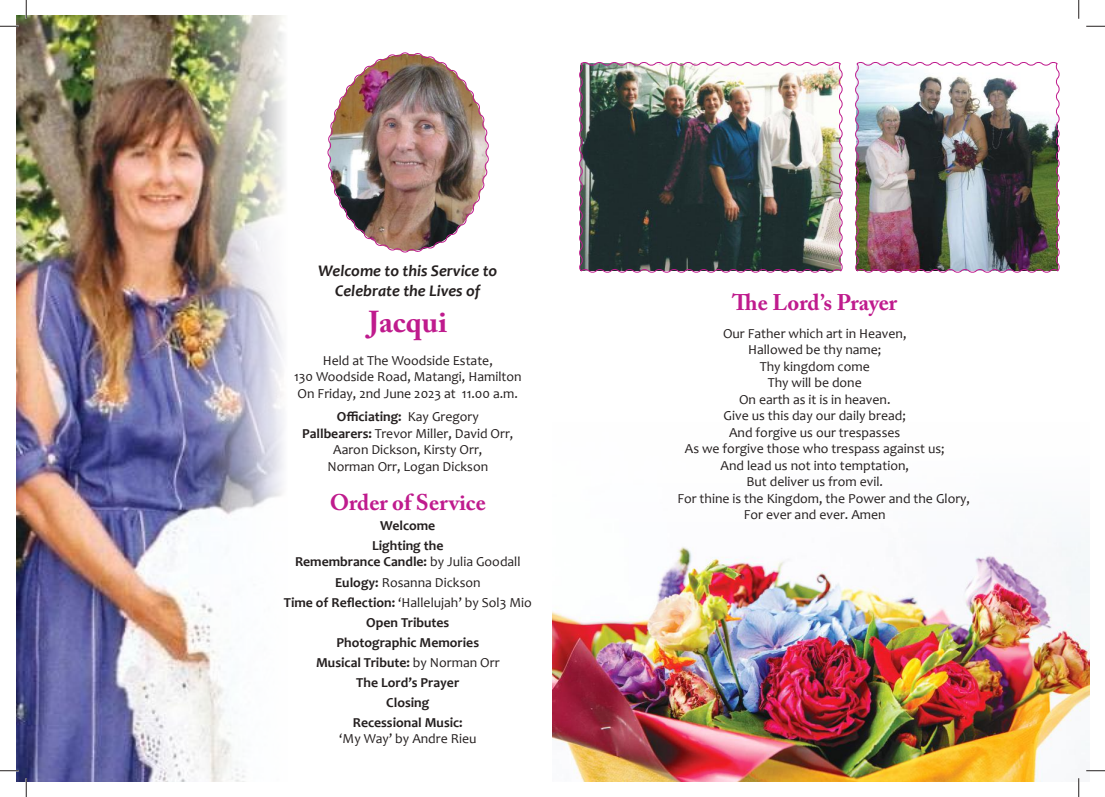
<style>
.page{position:relative;width:1105px;height:797px;background:#fff}
.page>*{position:absolute;margin:0;border:0;box-sizing:border-box;transform-origin:0 0}
.t1{font:700 30px "Adobe Caslon Pro";color:#bf1b8d}
.t2{font:700 22.5px "Adobe Caslon Pro";color:#bf1b8d}
.t3{font:italic 700 16.25px/19.5px "Candara";color:#241f1f;text-align:center}
.t4{font:13.75px/16.5px "Candara";color:#241f1f;text-align:center}
.t5{font:700 13.75px/20px "Candara";color:#241f1f;text-align:center}
.s1{font-weight:700}
.s2{font-weight:400}
</style>
<div class="page">
<img style="left:552px;top:541px;width:537px;height:240px">
<img style="left:16px;top:16px;width:268px;height:765px">
<img style="left:327px;top:52px;width:162px;height:200px">
<img style="left:579px;top:62px;width:264px;height:211px">
<img style="left:855px;top:62px;width:205px;height:211px">
<svg style="left:0;top:25px;width:19px;height:2px"></svg>
<svg style="left:1086px;top:25px;width:19px;height:2px"></svg>
<svg style="left:0;top:770px;width:19px;height:1px"></svg>
<svg style="left:1086px;top:770px;width:19px;height:1px"></svg>
<svg style="left:25px;top:0;width:2px;height:19px"></svg>
<svg style="left:25px;top:778px;width:2px;height:19px"></svg>
<svg style="left:1078px;top:0;width:1px;height:19px"></svg>
<svg style="left:1078px;top:778px;width:1px;height:19px"></svg>
<p class="t3" style="left:318px;top:261px;width:181px">Welcome to this Service to<br>Celebrate the Lives of</p>
<h1 class="t1" style="left:369px;top:304px;width:80px">Jacqui</h1>
<p class="t4" style="left:294px;top:352px;width:229px">Held at The Woodside Estate,<br>130 Woodside Road, Matangi, Hamilton<br>On Friday, 2nd June 2023 at 11.00 a.m.</p>
<p class="t4" style="left:302px;top:408px;width:213px"><span class="s1">Officiating:</span> Kay Gregory<br><span class="s1">Pallbearers:</span> Trevor Miller, David Orr,<br>Aaron Dickson, Kirsty Orr,<br>Norman Orr, Logan Dickson</p>
<h2 class="t2" style="left:330px;top:489px;width:158px">Order of Service</h2>
<p class="t5" style="left:372px;top:515px;width:73px">Welcome<br>Lighting the</p>
<p class="t5" style="left:284px;top:552px;width:249px">Remembrance Candle: <span class="s2">by Julia Goodall<br></span>Eulogy: <span class="s2">Rosanna Dickson<br></span>Time of Reflection: <span class="s2">‘Hallelujah’ by Sol3 Mio<br></span>Open Tributes<br>Photographic Memories<br>Musical Tribute: <span class="s2">by Norman Orr<br></span>The Lord’s Prayer<br>Closing<br>Recessional Music:</p>
<p class="t4" style="left:339px;top:730px;width:139px">‘My Way’ by Andre Rieu</p>
<h2 class="t2" style="left:732px;top:289px;width:166px">The Lord’s Prayer</h2>
<p class="t4" style="left:723px;top:325px;width:185px">Our Father which art in Heaven,</p>
<p class="t4" style="left:748px;top:341px;width:135px">Hallowed be thy name;</p>
<p class="t4" style="left:760px;top:358px;width:112px">Thy kingdom come</p>
<p class="t4" style="left:768px;top:374px;width:96px">Thy will be done</p>
<p class="t4" style="left:739px;top:391px;width:153px">On earth as it is in heaven.</p>
<p class="t4" style="left:724px;top:407px;width:184px">Give us this day our daily bread;</p>
<p class="t4" style="left:729px;top:424px;width:173px">And forgive us our trespasses</p>
<p class="t4" style="left:685px;top:440px;width:261px">As we forgive those who trespass against us;</p>
<p class="t4" style="left:721px;top:457px;width:190px">And lead us not into temptation,</p>
<p class="t4" style="left:746px;top:473px;width:138px">But deliver us from evil.</p>
<p class="t4" style="left:677px;top:490px;width:294px">For thine is the Kingdom, the Power and the Glory,</p>
<p class="t4" style="left:744px;top:506px;width:143px">For ever and ever. Amen</p>
</div>
